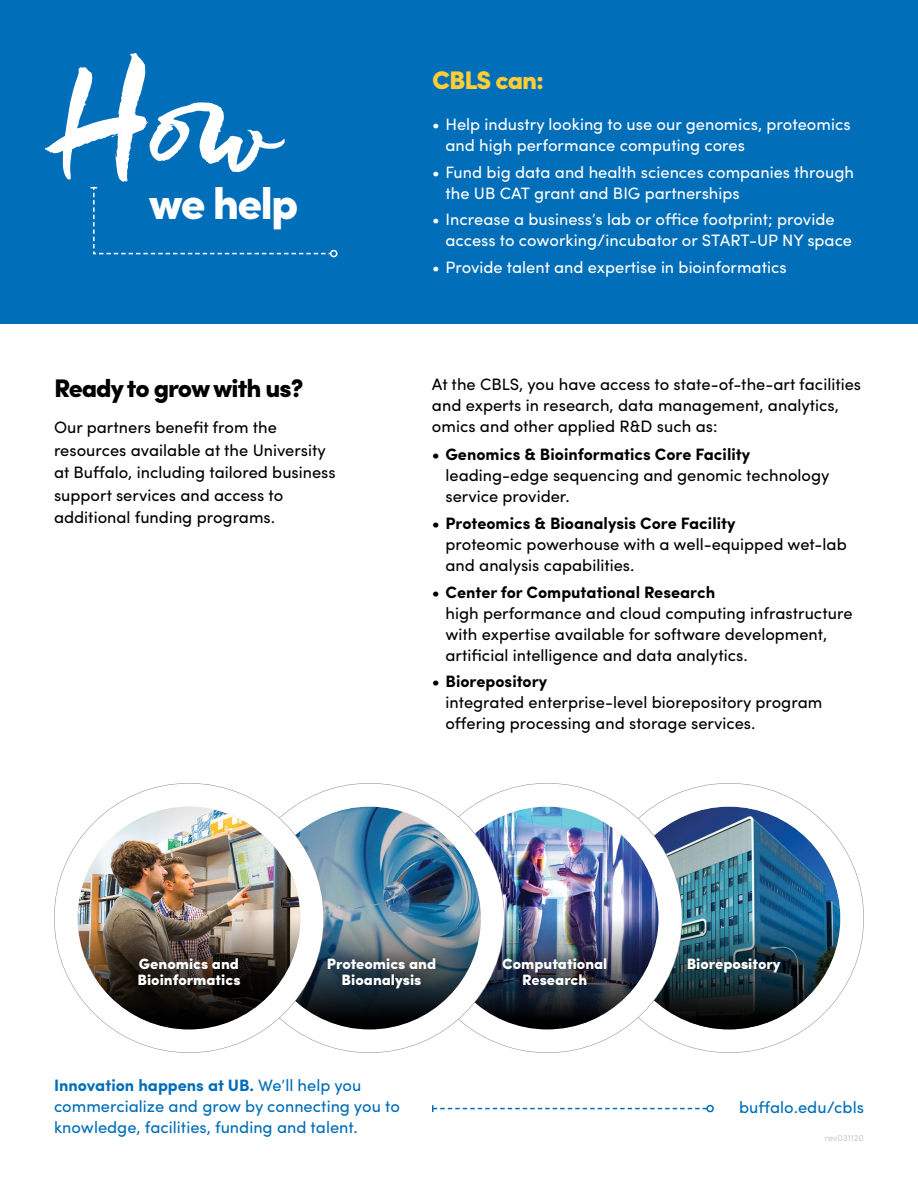
<style>
.page{position:relative;width:918px;height:1188px;background:#fff}
.page>*{position:absolute;margin:0;border:0;box-sizing:border-box;transform-origin:0 0}
.t1{font:147.6px "Freeland";color:#fff}
.t2{font:900 45px "Sofia Pro";letter-spacing:-.04em;color:#fff}
.t3{font:900 25.5px "Sofia Pro";letter-spacing:-.04em;color:#000}
.t4{font:900 25.5px "Sofia Pro";letter-spacing:-.04em;color:#ffce35}
.t5{font:16.5px/21px "Sofia Pro";color:#000}
.t6{font:16.5px/21px "Sofia Pro";color:#fff}
.t7{font:16.5px/21px "Sofia Pro";color:#006eb9}
.t8{font:700 16.5px "Sofia Pro";color:#000}
.t9{font:900 15px/16.5px "Sofia Pro";color:#fff;text-align:center}
.t10{font:9px "Sofia Pro";color:#d4c8c8}
.s1{font-weight:700}
</style>
<div class="page">
<div style="left:0;top:0;width:918px;height:324px;background:#006eb9"></div>
<div style="left:330px;top:250px;width:7px;height:7px;border:2px solid #fff;border-radius:50%"></div>
<svg style="left:90px;top:186px;width:242px;height:69px"></svg>
<div style="left:706px;top:1105px;width:8px;height:7px;border:2px solid #006eb9;border-radius:50%"></div>
<svg style="left:432px;top:1105px;width:275px;height:7px"></svg>
<svg style="left:606px;top:795px;width:246px;height:246px"></svg>
<div style="left:595px;top:784px;width:268px;height:268px;border:23px solid #fff;border-radius:50%"></div>
<img style="left:618px;top:807px;width:222px;height:222px;border-radius:50%">
<div style="left:675px;top:946px;width:117px;height:38px;background:#000;opacity:.57"></div>
<div style="left:424px;top:795px;width:246px;height:246px;background:#fff;border-radius:50%"></div>
<div style="left:413px;top:784px;width:269px;height:268px;border:23px solid #fff;border-radius:50%"></div>
<img style="left:436px;top:807px;width:223px;height:222px;border-radius:50%">
<div style="left:491px;top:947px;width:128px;height:51px;background:#000;opacity:.57"></div>
<img style="left:266px;top:807px;width:215px;height:222px">
<div style="left:235px;top:784px;width:269px;height:268px;border:23px solid #fff;border-radius:50%"></div>
<img style="left:258px;top:807px;width:223px;height:222px;border-radius:50%">
<div style="left:315px;top:946px;width:133px;height:54px;background:#000;opacity:.57"></div>
<svg style="left:66px;top:795px;width:246px;height:246px"></svg>
<div style="left:55px;top:784px;width:268px;height:268px;border:23px solid #fff;border-radius:50%"></div>
<img style="left:78px;top:807px;width:222px;height:222px;border-radius:50%">
<div style="left:126px;top:947px;width:126px;height:51px;background:#000;opacity:.57"></div>
<h1 class="t1" style="left:54px;top:26px;width:240px">How</h1>
<h2 class="t2" style="left:149px;top:168px;width:151px">we help</h2>
<h3 class="t3" style="left:54px;top:368px;width:251px">Ready to grow with us?</h3>
<p class="t5" style="left:54px;top:415px;width:283px;line-height:22.5px">Our partners benefit from the resources available at the University at Buffalo, including tailored business support services and access to additional funding programs.</p>
<h3 class="t4" style="left:432px;top:60px;width:114px">CBLS can:</h3>
<p class="t6" style="left:445px;top:112px;width:407px;text-indent:-13px">• Help industry looking to use our genomics, proteomics and high performance computing cores</p>
<p class="t6" style="left:445px;top:160px;width:410px;text-indent:-13px">• Fund big data and health sciences companies through the UB CAT grant and BIG partnerships</p>
<p class="t6" style="left:445px;top:208px;width:408px;text-indent:-13px">• Increase a business’s lab or office footprint; provide access to coworking/incubator or START-UP NY space</p>
<p class="t6" style="left:432px;top:255px;width:356px">• Provide talent and expertise in bioinformatics</p>
<p class="t5" style="left:432px;top:373px;width:431px">At the CBLS, you have access to state-of-the-art facilities and experts in research, data management, analytics, omics and other applied R&amp;D such as:</p>
<p class="t8" style="left:432px;top:442px;width:320px">• Genomics &amp; Bioinformatics Core Facility</p>
<p class="t5" style="left:445px;top:464px;width:386px">leading-edge sequencing and genomic technology service provider.</p>
<p class="t8" style="left:432px;top:510px;width:305px">• Proteomics &amp; Bioanalysis Core Facility</p>
<p class="t5" style="left:445px;top:532px;width:403px">proteomic powerhouse with a well-equipped wet-lab and analysis capabilities.</p>
<p class="t8" style="left:432px;top:579px;width:285px">• Center for Computational Research</p>
<p class="t5" style="left:445px;top:601px;width:409px">high performance and cloud computing infrastructure with expertise available for software development, artificial intelligence and data analytics.</p>
<p class="t8" style="left:432px;top:669px;width:117px">• Biorepository</p>
<p class="t5" style="left:445px;top:691px;width:378px">integrated enterprise-level biorepository program offering processing and storage services.</p>
<p class="t9" style="left:137px;top:954px;width:105px;text-align:left">Genomics and<br>Bioinformatics</p>
<p class="t9" style="left:327px;top:954px;width:111px">Proteomics and<br>Bioanalysis</p>
<p class="t7" style="left:54px;top:1074px;width:347px"><span class="s1">Innovation happens at UB.</span> We’ll help you commercialize and grow by connecting you to knowledge, facilities, funding and talent.</p>
<p class="t9" style="left:502px;top:954px;width:107px">Computational<br>Research</p>
<p class="t9" style="left:687px;top:954px;width:96px">Biorepository</p>
<p class="t7" style="left:739px;top:1095px;width:126px">buffalo.edu/cbls</p>
<p class="t10" style="left:825px;top:1131px;width:41px">rev031120</p>
</div>
